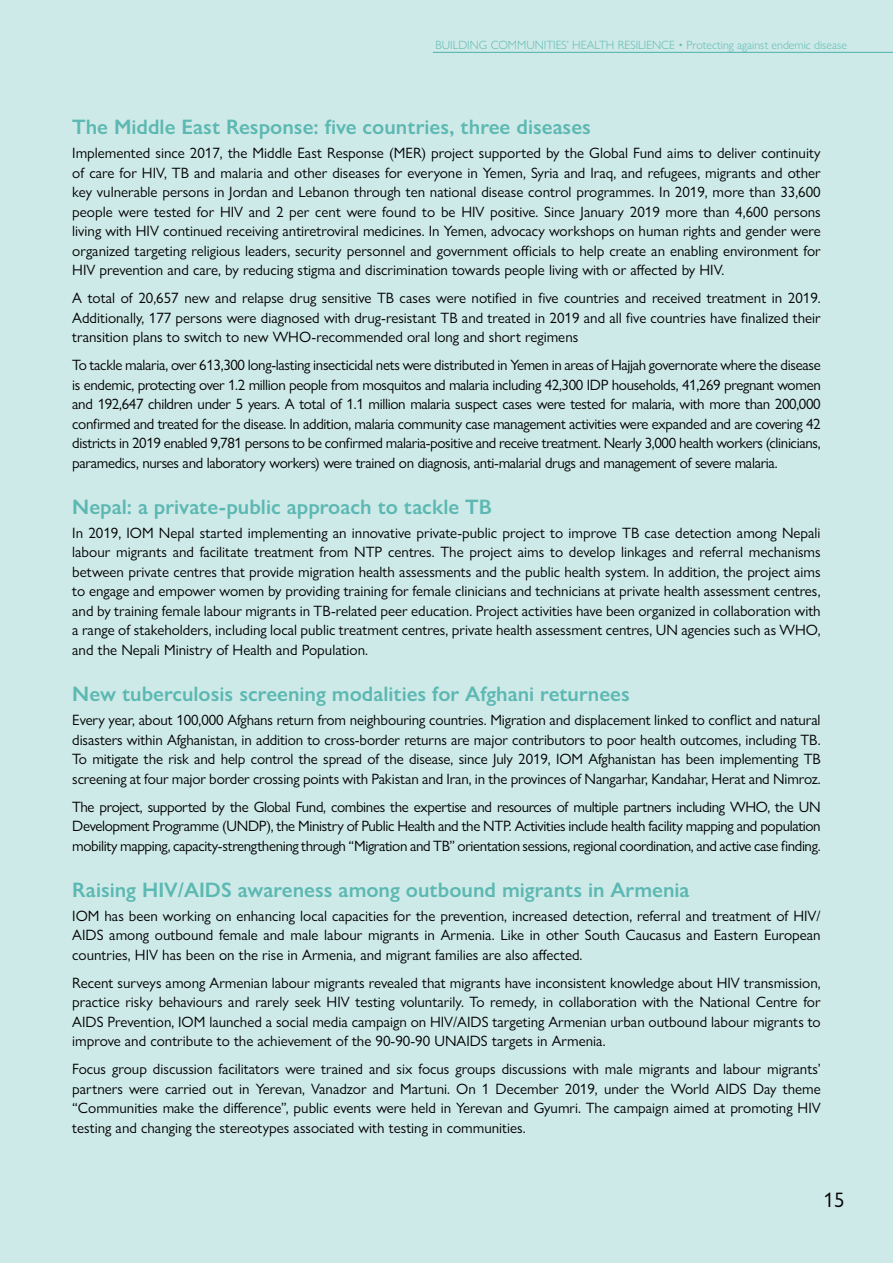
<style>
.page{position:relative;width:893px;height:1263px;background:#ceeae8}
.page>*{position:absolute;margin:0;border:0;box-sizing:border-box;transform-origin:0 0}
.t1{font:600 21px "Gill Sans Nova";color:#5cb8b2}
.t2{font:21px "Gill Sans Nova";color:#000}
.t3{font:15px/19.5px "Gill Sans Nova";color:#000;text-align:justify}
.t4{font:300 12px "Gill Sans Nova";color:#5cb8b2}
</style>
<div class="page">
<hr style="left:433px;top:52px;width:460px;height:1px;background:#5cb8b2">
<p class="t4" style="left:436px;top:38px;width:413px">BUILDING COMMUNITIES’ HEALTH RESILIENCE • Protecting against endemic disease</p>
<h1 class="t1" style="left:72px;top:114px;width:520px">The Middle East Response: five countries, three diseases</h1>
<p class="t3" style="left:72px;top:143px;width:750px">Implemented since 2017, the Middle East Response (MER) project supported by the Global Fund aims to deliver continuity of care for HIV, TB and malaria and other diseases for everyone in Yemen, Syria and Iraq, and refugees, migrants and other key vulnerable persons in Jordan and Lebanon through ten national disease control programmes. In 2019, more than 33,600 people were tested for HIV and 2 per cent were found to be HIV positive. Since January 2019 more than 4,600 persons living with HIV continued receiving antiretroviral medicines. In Yemen, advocacy workshops on human rights and gender were organized targeting religious leaders, security personnel and government officials to help create an enabling environment for HIV prevention and care, by reducing stigma and discrimination towards people living with or affected by HIV.</p>
<p class="t3" style="left:72px;top:288px;width:750px">A total of 20,657 new and relapse drug sensitive TB cases were notified in five countries and received treatment in 2019.<br>Additionally, 177 persons were diagnosed with drug-resistant TB and treated in 2019 and all five countries have finalized their transition plans to switch to new WHO-recommended oral long and short regimens</p>
<p class="t3" style="left:72px;top:355px;width:750px">To tackle malaria, over 613,300 long-lasting insecticidal nets were distributed in Yemen in areas of Hajjah governorate where the disease is endemic, protecting over 1.2 million people from mosquitos and malaria including 42,300 IDP households, 41,269 pregnant women and 192,647 children under 5 years. A total of 1.1 million malaria suspect cases were tested for malaria, with more than 200,000 confirmed and treated for the disease. In addition, malaria community case management activities were expanded and are covering 42 districts in 2019 enabled 9,781 persons to be confirmed malaria-positive and receive treatment. Nearly 3,000 health workers (clinicians, paramedics, nurses and laboratory workers) were trained on diagnosis, anti-malarial drugs and management of severe malaria.</p>
<h1 class="t1" style="left:72px;top:494px;width:421px">Nepal: a private-public approach to tackle TB</h1>
<p class="t3" style="left:72px;top:523px;width:750px">In 2019, IOM Nepal started implementing an innovative private-public project to improve TB case detection among Nepali labour migrants and facilitate treatment from NTP centres. The project aims to develop linkages and referral mechanisms between private centres that provide migration health assessments and the public health system. In addition, the project aims to engage and empower women by providing training for female clinicians and technicians at private health assessment centres, and by training female labour migrants in TB-related peer education. Project activities have been organized in collaboration with a range of stakeholders, including local public treatment centres, private health assessment centres, UN agencies such as WHO, and the Nepali Ministry of Health and Population.</p>
<h1 class="t1" style="left:72px;top:681px;width:559px">New tuberculosis screening modalities for Afghani returnees</h1>
<p class="t3" style="left:72px;top:710px;width:750px">Every year, about 100,000 Afghans return from neighbouring countries. Migration and displacement linked to conflict and natural disasters within Afghanistan, in addition to cross-border returns are major contributors to poor health outcomes, including TB.<br>To mitigate the risk and help control the spread of the disease, since July 2019, IOM Afghanistan has been implementing TB screening at four major border crossing points with Pakistan and Iran, in the provinces of Nangarhar, Kandahar, Herat and Nimroz.</p>
<p class="t3" style="left:72px;top:797px;width:750px">The project, supported by the Global Fund, combines the expertise and resources of multiple partners including WHO, the UN Development Programme (UNDP), the Ministry of Public Health and the NTP. Activities include health facility mapping and population mobility mapping, capacity-strengthening through “Migration and TB” orientation sessions, regional coordination, and active case finding.</p>
<h1 class="t1" style="left:72px;top:877px;width:619px">Raising HIV/AIDS awareness among outbound migrants in Armenia</h1>
<p class="t3" style="left:72px;top:906px;width:750px">IOM has been working on enhancing local capacities for the prevention, increased detection, referral and treatment of HIV/ AIDS among outbound female and male labour migrants in Armenia. Like in other South Caucasus and Eastern European countries, HIV has been on the rise in Armenia, and migrant families are also affected.</p>
<p class="t3" style="left:72px;top:973px;width:750px">Recent surveys among Armenian labour migrants revealed that migrants have inconsistent knowledge about HIV transmission, practice risky behaviours and rarely seek HIV testing voluntarily. To remedy, in collaboration with the National Centre for AIDS Prevention, IOM launched a social media campaign on HIV/AIDS targeting Armenian urban outbound labour migrants to improve and contribute to the achievement of the 90-90-90 UNAIDS targets in Armenia.</p>
<p class="t3" style="left:72px;top:1059px;width:750px">Focus group discussion facilitators were trained and six focus groups discussions with male migrants and labour migrants’ partners were carried out in Yerevan, Vanadzor and Martuni. On 1 December 2019, under the World AIDS Day theme “Communities make the difference”, public events were held in Yerevan and Gyumri. The campaign aimed at promoting HIV testing and changing the stereotypes associated with testing in communities.</p>
<h1 class="t2" style="left:823px;top:1187px;width:22px">15</h1>
</div>
